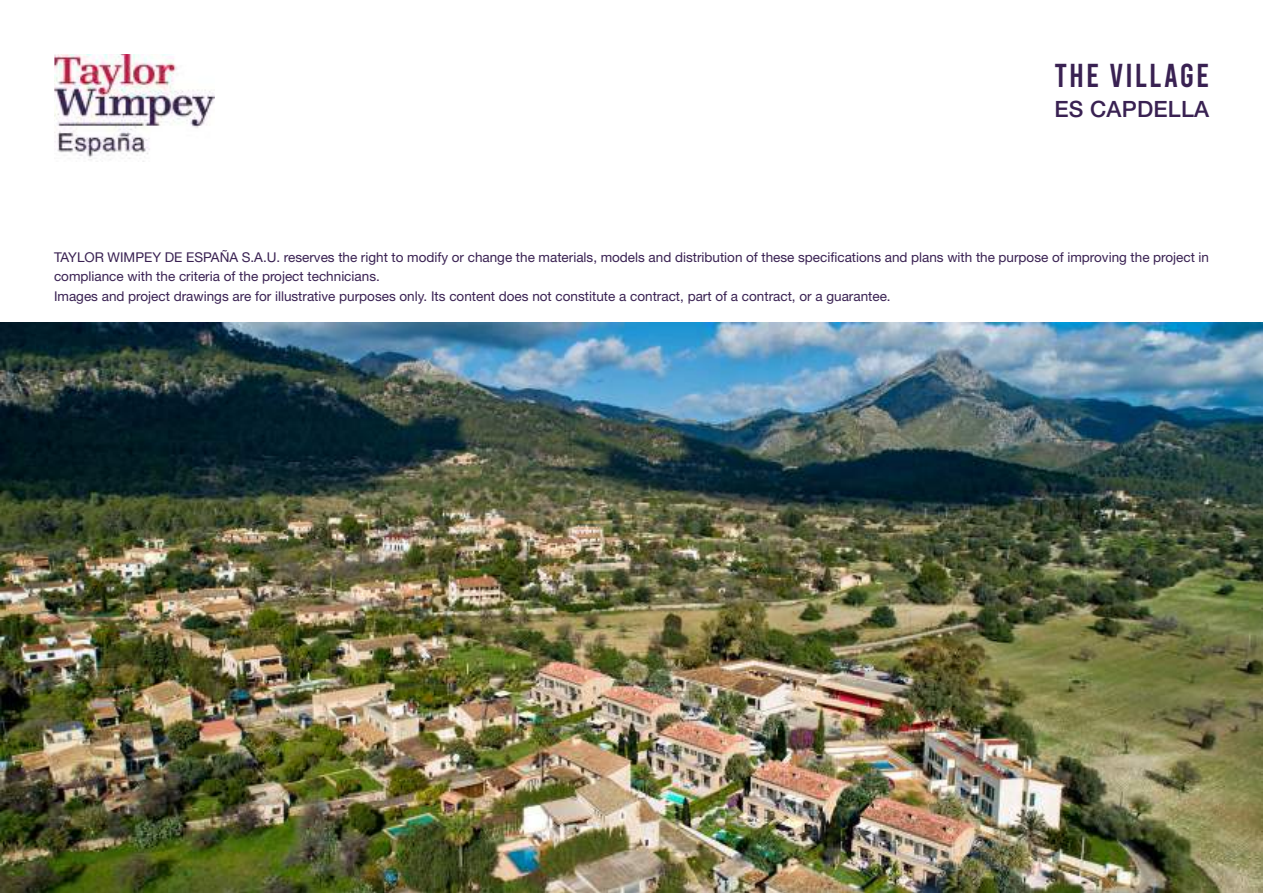
<style>
.page{position:relative;width:1263px;height:893px;background:#fff}
.page>*{position:absolute;margin:0;border:0;box-sizing:border-box;transform-origin:0 0}
.t1{font:33px "Bebas";letter-spacing:.06em;color:#392152}
.t2{font:500 22.5px "Helvetica Neue LT Std";letter-spacing:.01em;color:#392152}
.t3{font:13.5px/19.5px "Helvetica Neue LT Std";color:#392152}
</style>
<div class="page">
<img style="left:54px;top:54px;width:161px;height:108px">
<img style="left:0;top:323px;width:1263px;height:570px">
<h1 class="t1" style="left:1054px;top:59px;width:156px">THE VILLAGE</h1>
<h2 class="t2" style="left:1054px;top:96px;width:156px">ES CAPDELLA</h2>
<p class="t3" style="left:54px;top:247px;width:1156px">TAYLOR WIMPEY DE ESPAÑA S.A.U. reserves the right to modify or change the materials, models and distribution of these specifications and plans with the purpose of improving the project in compliance with the criteria of the project technicians.<br>Images and project drawings are for illustrative purposes only. Its content does not constitute a contract, part of a contract, or a guarantee.</p>
</div>
